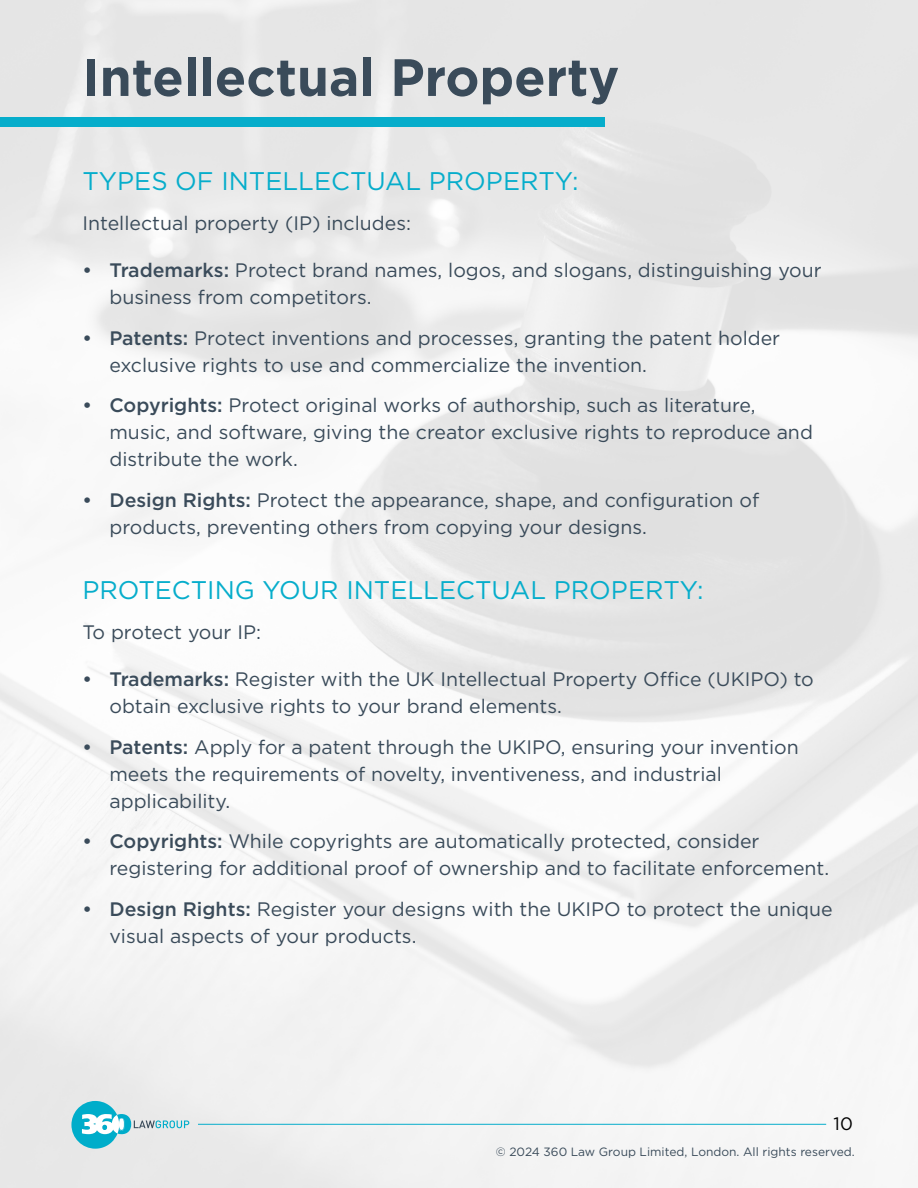
<style>
.page{position:relative;width:918px;height:1188px;background:#fff}
.page>*{position:absolute;margin:0;border:0;box-sizing:border-box;transform-origin:0 0}
.t1{font:700 52.5px "Gotham";color:#3a4b5a}
.t2{font:25.5px "Gotham";color:#06adcb}
.t3{font:19.5px/27px "Gotham";color:#3a4b5a}
.t4{font:18px "Gotham";color:#000}
.t5{font:12px "Gotham";color:#3a4b5a}
.s1{font-weight:500}
</style>
<div class="page">
<div style="left:0;top:117px;width:605px;height:10px;background:#06adcb"></div>
<svg style="left:71px;top:1101px;width:118px;height:48px;background:#abd9e1"></svg>
<hr style="left:198px;top:1124px;width:628px;height:1px;background:#06adcb">
<h1 class="t1" style="left:82px;top:43px;width:538px">Intellectual Property</h1>
<h2 class="t2" style="left:82px;top:165px;width:498px">TYPES OF INTELLECTUAL PROPERTY:</h2>
<p class="t3" style="left:82px;top:209px;width:330px">Intellectual property (IP) includes:</p>
<p class="t3" style="left:109px;top:256px;width:714px;text-indent:-27px"><span class="s1">• Trademarks:</span> Protect brand names, logos, and slogans, distinguishing your business from competitors.</p>
<p class="t3" style="left:109px;top:324px;width:672px;text-indent:-27px"><span class="s1">• Patents:</span> Protect inventions and processes, granting the patent holder exclusive rights to use and commercialize the invention.</p>
<p class="t3" style="left:109px;top:391px;width:705px;text-indent:-27px"><span class="s1">• Copyrights:</span> Protect original works of authorship, such as literature, music, and software, giving the creator exclusive rights to reproduce and distribute the work.</p>
<p class="t3" style="left:109px;top:486px;width:651px;text-indent:-27px"><span class="s1">• Design Rights:</span> Protect the appearance, shape, and configuration of products, preventing others from copying your designs.</p>
<h2 class="t2" style="left:82px;top:574px;width:623px">PROTECTING YOUR INTELLECTUAL PROPERTY:</h2>
<p class="t3" style="left:82px;top:618px;width:180px">To protect your IP:</p>
<p class="t3" style="left:109px;top:665px;width:706px;text-indent:-27px"><span class="s1">• Trademarks:</span> Register with the UK Intellectual Property Office (UKIPO) to obtain exclusive rights to your brand elements.</p>
<p class="t3" style="left:109px;top:733px;width:691px;text-indent:-27px"><span class="s1">• Patents:</span> Apply for a patent through the UKIPO, ensuring your invention meets the requirements of novelty, inventiveness, and industrial applicability.</p>
<p class="t3" style="left:109px;top:827px;width:721px;text-indent:-27px"><span class="s1">• Copyrights:</span> While copyrights are automatically protected, consider registering for additional proof of ownership and to facilitate enforcement.</p>
<p class="t3" style="left:109px;top:895px;width:725px;text-indent:-27px"><span class="s1">• Design Rights:</span> Register your designs with the UKIPO to protect the unique visual aspects of your products.</p>
<p class="t4" style="left:834px;top:1112px;width:21px">10</p>
<p class="t5" style="left:496px;top:1144px;width:360px">© 2024 360 Law Group Limited, London. All rights reserved.</p>
</div>
